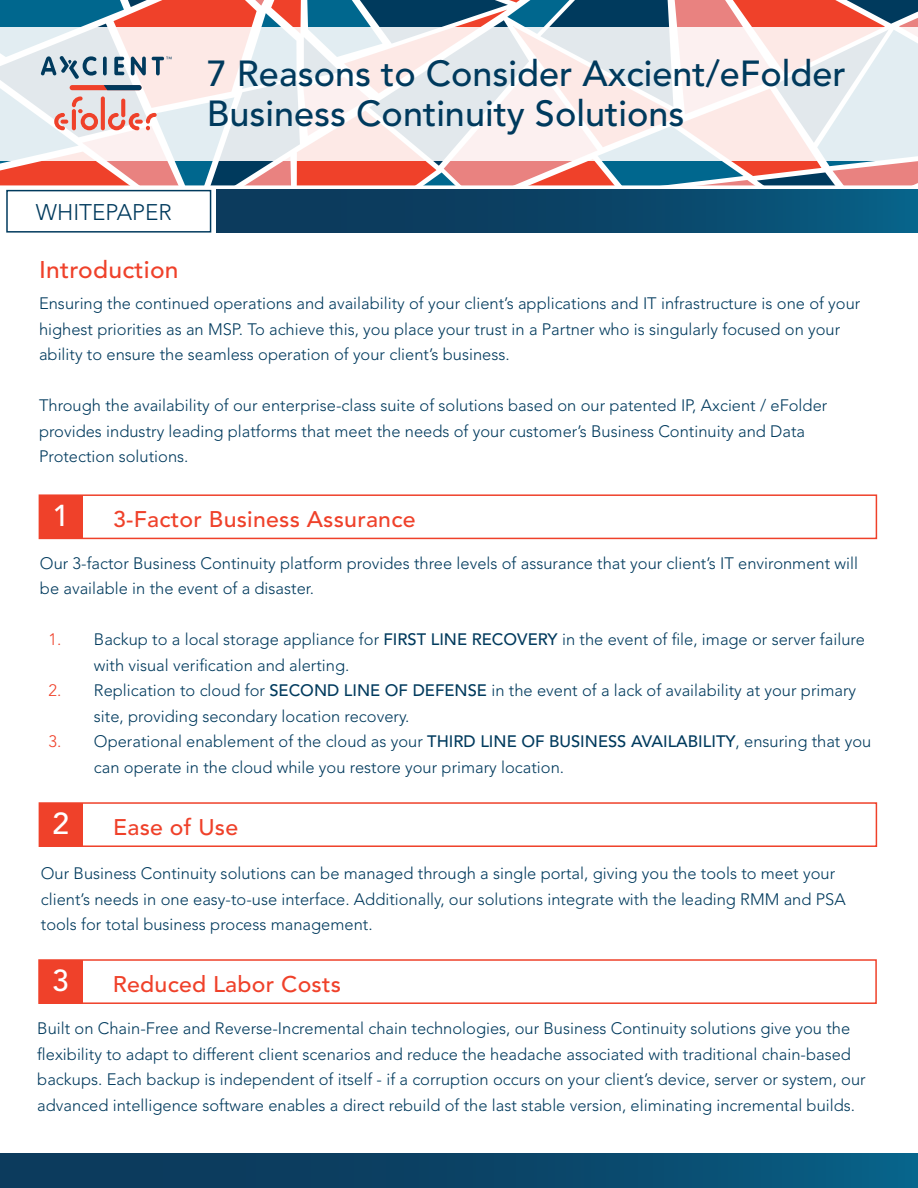
<style>
.page{position:relative;width:918px;height:1188px;background:#fff}
.page>*{position:absolute;margin:0;border:0;box-sizing:border-box;transform-origin:0 0}
.t1{font:500 36px/40.5px "Avenir LT Std";color:#003a5d}
.t2{font:500 30px "Avenir LT Std";color:#fff}
.t3{font:500 24px "Avenir LT Std";letter-spacing:.01em;color:#ef412a}
.t4{font:500 22.5px "Avenir LT Std";letter-spacing:.01em;color:#ef412a}
.t5{font:300 22.5px "Avenir LT Std";color:#003a5d}
.t6{font:300 16.5px/25.5px "Avenir LT Std";color:#003a5d}
.s1{color:#ef412a}
.s2{font-weight:500}
</style>
<div class="page">
<div style="left:39px;top:495px;width:44px;height:43px;background:#ef412a"></div>
<div style="left:0;top:1154px;width:918px;height:34px;background:linear-gradient(to right,#0d3354,#085b81)"></div>
<div style="left:39px;top:494px;width:838px;height:45px;border:2px solid #ef412a"></div>
<div style="left:39px;top:803px;width:44px;height:43px;background:#ef412a"></div>
<div style="left:39px;top:802px;width:838px;height:45px;border:2px solid #ef412a"></div>
<div style="left:39px;top:960px;width:43px;height:43px;background:#ef412a"></div>
<div style="left:38px;top:959px;width:839px;height:45px;border:2px solid #ef412a"></div>
<svg style="left:0;top:0;width:918px;height:233px"></svg>
<h3 class="t5" style="left:36px;top:199px;width:137px">WHITEPAPER</h3>
<h3 class="t3" style="left:39px;top:256px;width:141px">Introduction</h3>
<h1 class="t1" style="left:207px;top:54px;width:640px">7 Reasons to Consider Axcient/eFolder<br>Business Continuity Solutions</h1>
<p class="t6" style="left:39px;top:291px;width:823px">Ensuring the continued operations and availability of your client’s applications and IT infrastructure is one of your highest priorities as an MSP. To achieve this, you place your trust in a Partner who is singularly focused on your ability to ensure the seamless operation of your client’s business.</p>
<p class="t6" style="left:39px;top:393px;width:790px">Through the availability of our enterprise-class suite of solutions based on our patented IP, Axcient / eFolder provides industry leading platforms that meet the needs of your customer’s Business Continuity and Data<br>Protection solutions.</p>
<h2 class="t2" style="left:53px;top:499px;width:18px">1</h2>
<h3 class="t4" style="left:113px;top:506px;width:304px">3-Factor Business Assurance</h3>
<p class="t6" style="left:40px;top:551px;width:820px">Our 3-factor Business Continuity platform provides three levels of assurance that your client’s IT environment will be available in the event of a disaster.</p>
<p class="t6" style="left:94px;top:627px;width:772px;text-indent:-45px"><span class="s1">1.</span> Backup to a local storage appliance for <span class="s2">FIRST LINE RECOVERY</span> in the event of file, image or server failure with visual verification and alerting.</p>
<p class="t6" style="left:94px;top:678px;width:764px;text-indent:-45px"><span class="s1">2.</span> Replication to cloud for <span class="s2">SECOND LINE OF DEFENSE</span> in the event of a lack of availability at your primary site, providing secondary location recovery.</p>
<p class="t6" style="left:94px;top:729px;width:779px;text-indent:-45px"><span class="s1">3.</span> Operational enablement of the cloud as your <span class="s2">THIRD LINE OF BUSINESS AVAILABILITY</span>, ensuring that you can operate in the cloud while you restore your primary location.</p>
<h2 class="t2" style="left:53px;top:806px;width:18px">2</h2>
<h3 class="t4" style="left:113px;top:814px;width:127px">Ease of Use</h3>
<p class="t6" style="left:41px;top:861px;width:806px">Our Business Continuity solutions can be managed through a single portal, giving you the tools to meet your client’s needs in one easy-to-use interface. Additionally, our solutions integrate with the leading RMM and PSA tools for total business process management.</p>
<h2 class="t2" style="left:52px;top:963px;width:18px">3</h2>
<h3 class="t4" style="left:113px;top:971px;width:230px">Reduced Labor Costs</h3>
<p class="t6" style="left:37px;top:1016px;width:830px">Built on Chain-Free and Reverse-Incremental chain technologies, our Business Continuity solutions give you the flexibility to adapt to different client scenarios and reduce the headache associated with traditional chain-based backups. Each backup is independent of itself - if a corruption occurs on your client’s device, server or system, our advanced intelligence software enables a direct rebuild of the last stable version, eliminating incremental builds.</p>
</div>
